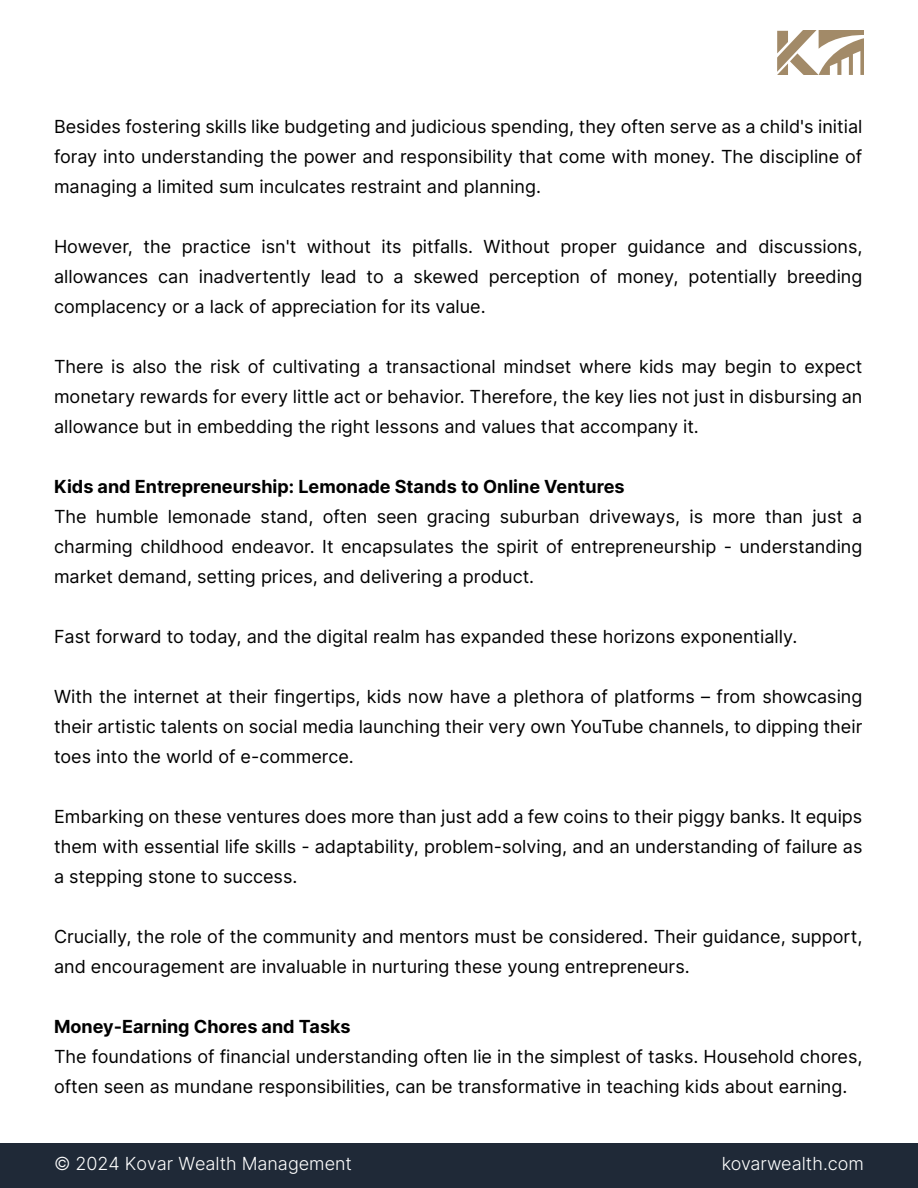
<style>
.page{position:relative;width:918px;height:1188px;background:#fff}
.page>*{position:absolute;margin:0;border:0;box-sizing:border-box;transform-origin:0 0}
.t1{font:18px/30px "Inter";color:#000;text-align:justify}
.t2{font:700 18px "Inter";color:#000}
.t3{font:300 18px "Inter";color:#fff}
</style>
<div class="page">
<svg style="left:777px;top:30px;width:87px;height:45px"></svg>
<div style="left:0;top:1143px;width:918px;height:45px;background:#1f2937"></div>
<p class="t1" style="left:54px;top:111px;width:810px">Besides fostering skills like budgeting and judicious spending, they often serve as a child's initial foray into understanding the power and responsibility that come with money. The discipline of managing a limited sum inculcates restraint and planning.</p>
<p class="t1" style="left:54px;top:231px;width:810px">However, the practice isn't without its pitfalls. Without proper guidance and discussions, allowances can inadvertently lead to a skewed perception of money, potentially breeding complacency or a lack of appreciation for its value.</p>
<p class="t1" style="left:54px;top:351px;width:810px">There is also the risk of cultivating a transactional mindset where kids may begin to expect monetary rewards for every little act or behavior. Therefore, the key lies not just in disbursing an allowance but in embedding the right lessons and values that accompany it.</p>
<p class="t2" style="left:54px;top:473px;width:572px">Kids and Entrepreneurship: Lemonade Stands to Online Ventures</p>
<p class="t1" style="left:54px;top:501px;width:810px">The humble lemonade stand, often seen gracing suburban driveways, is more than just a charming childhood endeavor. It encapsulates the spirit of entrepreneurship - understanding market demand, setting prices, and delivering a product.</p>
<p class="t1" style="left:54px;top:621px;width:745px">Fast forward to today, and the digital realm has expanded these horizons exponentially.</p>
<p class="t1" style="left:54px;top:681px;width:810px">With the internet at their fingertips, kids now have a plethora of platforms – from showcasing their artistic talents on social media launching their very own YouTube channels, to dipping their toes into the world of e-commerce.</p>
<p class="t1" style="left:54px;top:801px;width:810px">Embarking on these ventures does more than just add a few coins to their piggy banks. It equips them with essential life skills - adaptability, problem-solving, and an understanding of failure as a stepping stone to success.</p>
<p class="t1" style="left:54px;top:921px;width:810px">Crucially, the role of the community and mentors must be considered. Their guidance, support, and encouragement are invaluable in nurturing these young entrepreneurs.</p>
<p class="t2" style="left:54px;top:1013px;width:298px">Money-Earning Chores and Tasks</p>
<p class="t1" style="left:54px;top:1041px;width:810px">The foundations of financial understanding often lie in the simplest of tasks. Household chores, often seen as mundane responsibilities, can be transformative in teaching kids about earning.</p>
<p class="t3" style="left:54px;top:1151px;width:300px">© 2024 Kovar Wealth Management</p>
<p class="t3" style="left:722px;top:1151px;width:144px">kovarwealth.com</p>
</div>
